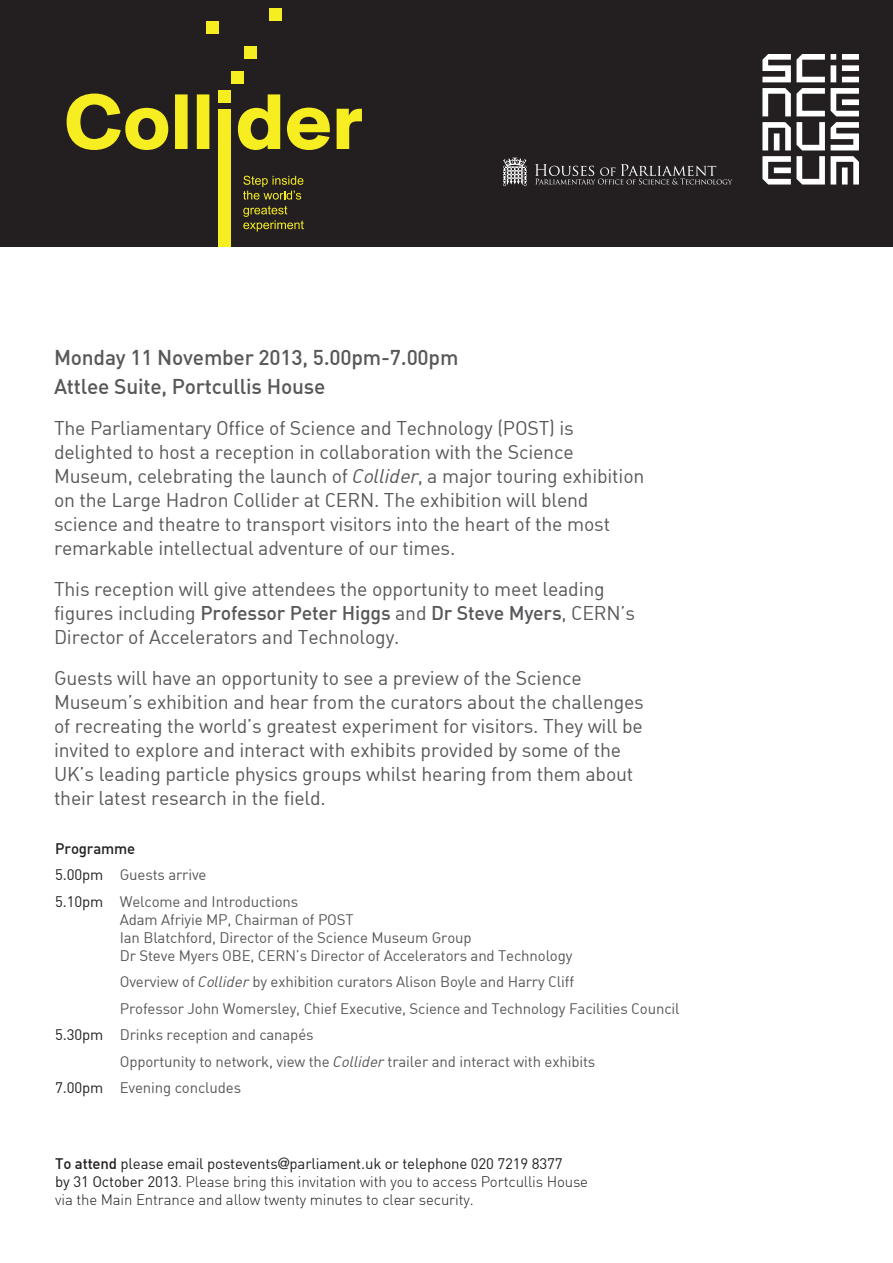
<style>
.page{position:relative;width:893px;height:1263px;background:#fff}
.page>*{position:absolute;margin:0;border:0;box-sizing:border-box;transform-origin:0 0}
.t1{font:21px/28.5px "SMDIN Medium";letter-spacing:-.01em;color:#57585a}
.t2{font:19.5px/24px "SMDIN";letter-spacing:-.01em;color:#57585a}
.t3{font:19.5px "SMDIN Medium";letter-spacing:-.01em;color:#57585a}
.t4{font:15px/18px "SMDIN";letter-spacing:-.01em;color:#57585a}
.t5{font:15px/18px "SMDIN Light";letter-spacing:-.01em;color:#231f20}
.t6{font:15px "SMDIN";letter-spacing:-.01em;color:#231f20}
.t7{font:15px "SMDIN Medium";letter-spacing:-.01em;color:#231f20}
.s1{font-family:"SMDIN Italic"}
.s2{font-family:"SMDIN"}
.s3{color:#231f20}
.s4{font-family:"SMDIN Medium"}
</style>
<div class="page">
<div style="left:0;top:0;width:893px;height:247px;background:#231f20"></div>
<svg style="left:762px;top:54px;width:97px;height:131px"></svg>
<svg style="left:243px;top:176px;width:60px;height:24px"></svg>
<svg style="left:243px;top:206px;width:61px;height:26px"></svg>
<svg style="left:67px;top:94px;width:295px;height:56px"></svg>
<div style="left:219px;top:90px;width:12px;height:12px;background:#f7ee22"></div>
<div style="left:231px;top:71px;width:13px;height:13px;background:#f7ee22"></div>
<div style="left:244px;top:46px;width:12px;height:12px;background:#f7ee22"></div>
<div style="left:206px;top:21px;width:13px;height:12px;background:#f7ee22"></div>
<div style="left:269px;top:8px;width:12px;height:13px;background:#f7ee22"></div>
<div style="left:219px;top:109px;width:12px;height:138px;background:#f7ee22"></div>
<svg style="left:535px;top:164px;width:197px;height:21px"></svg>
<svg style="left:503px;top:157px;width:24px;height:29px"></svg>
<p class="t1" style="left:54px;top:343px;width:406px">Monday 11 November 2013, 5.00pm-7.00pm<br>Attlee Suite, Portcullis House</p>
<p class="t2" style="left:54px;top:416px;width:592px">The Parliamentary Office of Science and Technology (POST) is delighted to host a reception in collaboration with the Science Museum, celebrating the launch of <span class="s1">Collider</span>, a major touring exhibition on the Large Hadron Collider at CERN. The exhibition will blend science and theatre to transport visitors into the heart of the most remarkable intellectual adventure of our times.</p>
<p class="t2" style="left:54px;top:577px;width:552px">This reception will give attendees the opportunity to meet leading</p>
<p class="t3" style="left:54px;top:600px;width:583px"><span class="s2">figures including</span> Professor Peter Higgs <span class="s2">and</span> Dr Steve Myers<span class="s2">, CERN’s</span></p>
<p class="t2" style="left:54px;top:616px;width:529px;line-height:41px">Director of Accelerators and Technology.<br>Guests will have an opportunity to see a preview of the Science</p>
<p class="t2" style="left:54px;top:690px;width:591px">Museum’s exhibition and hear from the curators about the challenges of recreating the world’s greatest experiment for visitors. They will be invited to explore and interact with exhibits provided by some of the UK’s leading particle physics groups whilst hearing from them about their latest research in the field.</p>
<p class="t7" style="left:55px;top:839px;width:82px">Programme</p>
<p class="t4" style="left:55px;top:861px;width:244px;line-height:26.5px"><span class="s3">5.00pm</span> Guests arrive<br><span class="s3">5.10pm</span> Welcome and Introductions</p>
<p class="t4" style="left:120px;top:910px;width:454px">Adam Afriyie MP, Chairman of POST<br>Ian Blatchford, Director of the Science Museum Group<br>Dr Steve Myers OBE, CERN’s Director of Accelerators and Technology</p>
<p class="t4" style="left:120px;top:973px;width:456px">Overview of <span class="s1">Collider</span> by exhibition curators Alison Boyle and Harry Cliff</p>
<p class="t4" style="left:120px;top:999px;width:561px">Professor John Womersley, Chief Executive, Science and Technology Facilities Council</p>
<p class="t4" style="left:55px;top:1026px;width:260px"><span class="s3">5.30pm</span> Drinks reception and canapés</p>
<p class="t4" style="left:120px;top:1052px;width:477px">Opportunity to network, view the <span class="s1">Collider</span> trailer and interact with exhibits</p>
<p class="t4" style="left:55px;top:1079px;width:187px"><span class="s3">7.00pm</span> Evening concludes</p>
<p class="t6" style="left:55px;top:1154px;width:509px"><span class="s4">To attend</span> please email postevents@parliament.uk or telephone 020 7219 8377</p>
<p class="t5" style="left:55px;top:1172px;width:534px"><span class="s2">by 31 October 2013</span>. Please bring this invitation with you to access Portcullis House via the Main Entrance and allow twenty minutes to clear security.</p>
</div>
